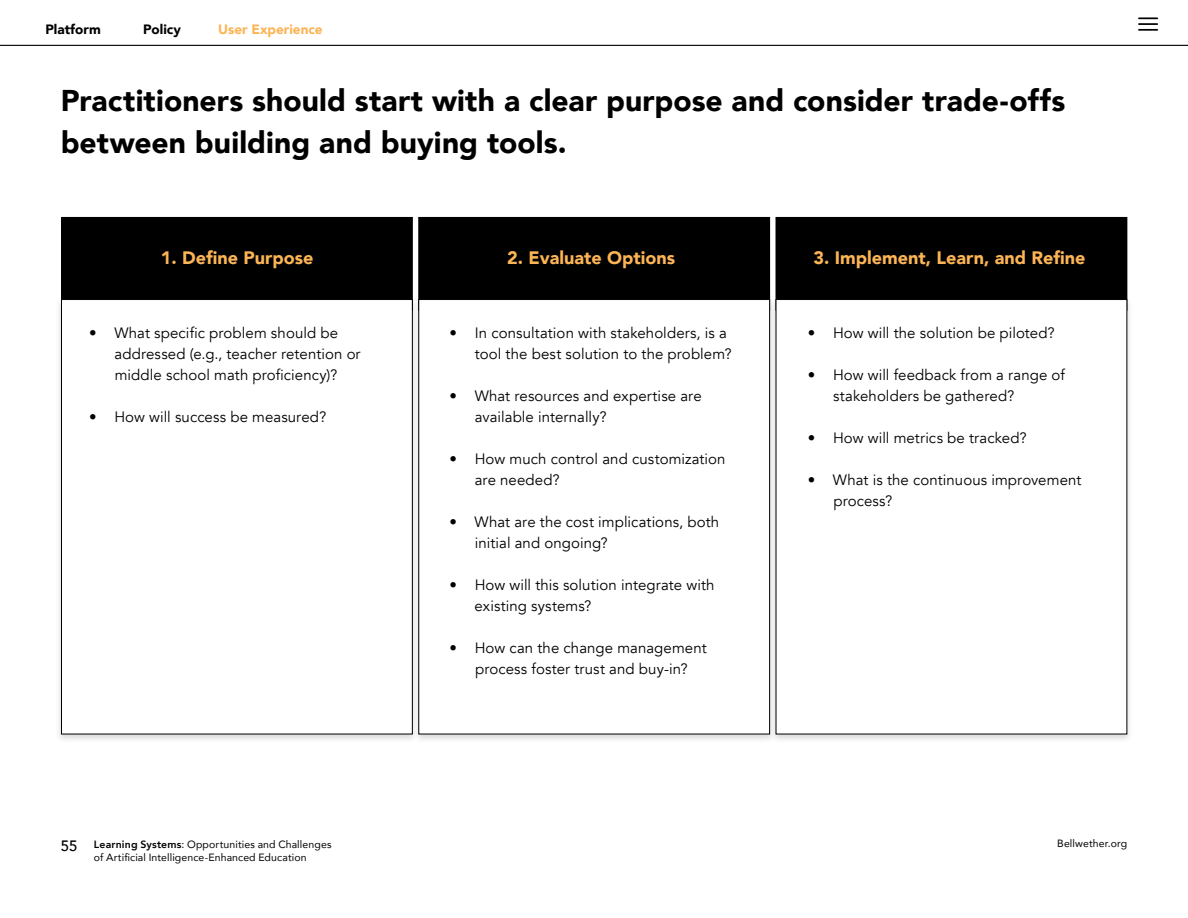
<style>
.page{position:relative;width:1188px;height:918px;background:#fff}
.page>*{position:absolute;margin:0;border:0;box-sizing:border-box;transform-origin:0 0}
.t1{font:900 30px/42px "Avenir";letter-spacing:.005em;color:#000}
.t2{font:900 18px "Avenir";color:#fcb455}
.t3{font:15px/21px "Avenir";letter-spacing:.005em;color:#000}
.t4{font:500 15px "Avenir";color:#000}
.t5{font:900 13.5px "Avenir";color:#000}
.t6{font:900 13.5px "Avenir";color:#fcb455}
.t7{font:10.5px/13.5px "Avenir";letter-spacing:.01em;color:#000}
.s1{font-weight:800}
</style>
<div class="page">
<hr style="left:0;top:45px;width:1188px;height:1px;background:#000">
<svg style="left:1139px;top:17px;width:18px;height:14px"></svg>
<div style="left:62px;top:217px;width:350px;height:93px;background:#000"></div>
<div style="left:61px;top:217px;width:352px;height:94px;border:1px solid #000"></div>
<div style="left:419px;top:217px;width:351px;height:93px;background:#000"></div>
<div style="left:776px;top:217px;width:351px;height:93px;background:#000"></div>
<div style="left:55px;top:297px;width:364px;height:447px;background:#000;opacity:.15"></div>
<div style="left:62px;top:300px;width:350px;height:434px;background:#fff"></div>
<div style="left:412px;top:297px;width:364px;height:447px;background:#000;opacity:.15"></div>
<div style="left:419px;top:300px;width:351px;height:434px;background:#fff"></div>
<div style="left:769px;top:297px;width:364px;height:447px;background:#000;opacity:.15"></div>
<div style="left:776px;top:300px;width:351px;height:434px;background:#fff"></div>
<p class="t5" style="left:45px;top:17px;width:57px">Platform</p>
<p class="t5" style="left:143px;top:17px;width:39px">Policy</p>
<p class="t6" style="left:218px;top:17px;width:106px">User Experience</p>
<h1 class="t1" style="left:61px;top:79px;width:1006px">Practitioners should start with a clear purpose and consider trade-offs between building and buying tools.</h1>
<p class="t2" style="left:161px;top:242px;width:154px">1. Define Purpose</p>
<p class="t2" style="left:507px;top:242px;width:169px">2. Evaluate Options</p>
<p class="t2" style="left:814px;top:242px;width:273px">3. Implement, Learn, and Refine</p>
<p class="t3" style="left:115px;top:323px;width:248px;text-indent:-25px">• What specific problem should be addressed (e.g., teacher retention or middle school math proficiency)?</p>
<p class="t3" style="left:89px;top:407px;width:239px">• How will success be measured?</p>
<p class="t3" style="left:475px;top:323px;width:258px;text-indent:-25px">• In consultation with stakeholders, is a tool the best solution to the problem?</p>
<p class="t3" style="left:475px;top:386px;width:228px;text-indent:-25px">• What resources and expertise are available internally?</p>
<p class="t3" style="left:475px;top:449px;width:252px;text-indent:-25px">• How much control and customization are needed?</p>
<p class="t3" style="left:475px;top:512px;width:246px;text-indent:-25px">• What are the cost implications, both initial and ongoing?</p>
<p class="t3" style="left:475px;top:575px;width:241px;text-indent:-25px">• How will this solution integrate with existing systems?</p>
<p class="t3" style="left:450px;top:638px;width:259px;text-align:center">• How can the change management process foster trust and buy-in?</p>
<p class="t3" style="left:808px;top:323px;width:248px">• How will the solution be piloted?</p>
<p class="t3" style="left:833px;top:365px;width:233px;text-indent:-25px">• How will feedback from a range of stakeholders be gathered?</p>
<p class="t3" style="left:808px;top:428px;width:220px">• How will metrics be tracked?</p>
<p class="t3" style="left:833px;top:470px;width:250px;text-indent:-25px">• What is the continuous improvement process?</p>
<p class="t4" style="left:61px;top:832px;width:18px">55</p>
<p class="t7" style="left:1057px;top:836px;width:71px">Bellwether.org</p>
<p class="t7" style="left:94px;top:837px;width:239px"><span class="s1">Learning Systems</span>: Opportunities and Challenges of Artificial Intelligence-Enhanced Education</p>
</div>
